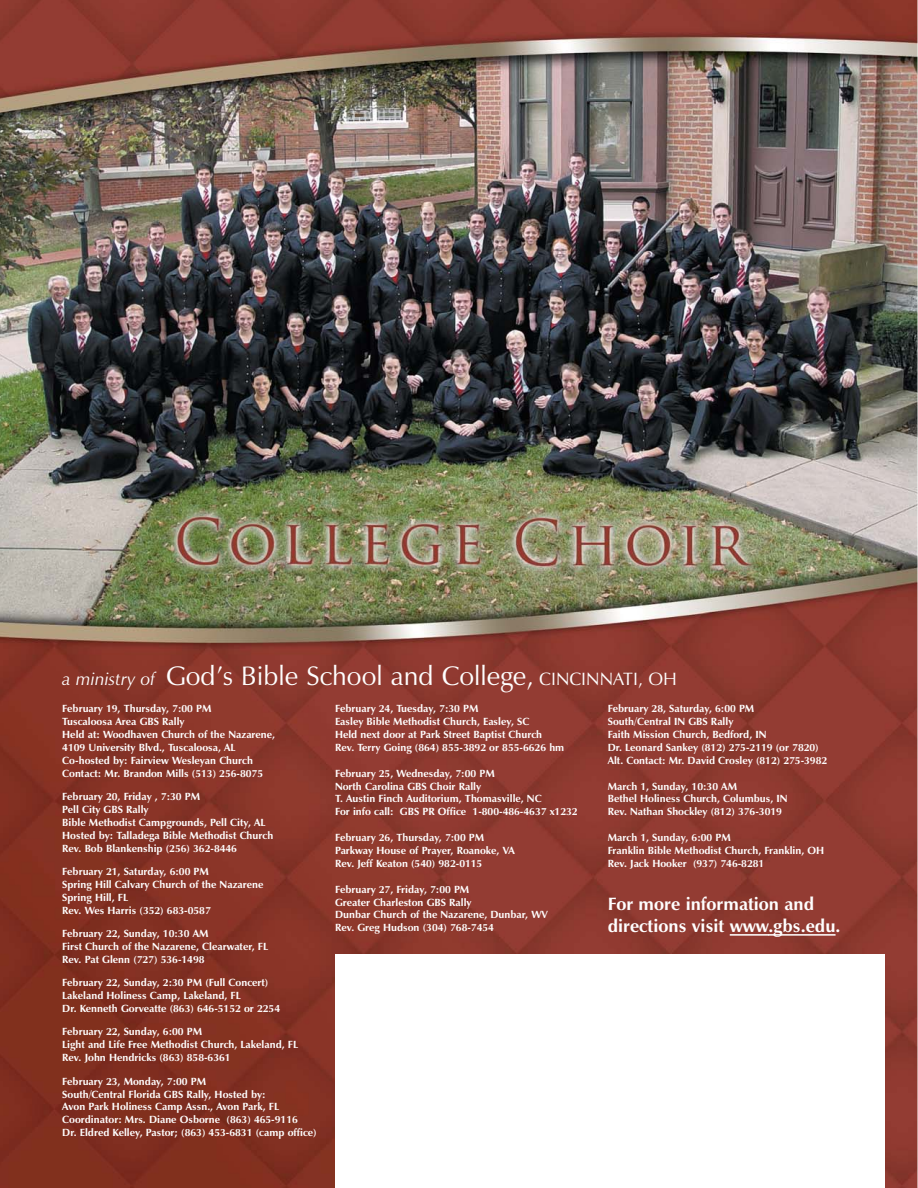
<style>
.page{position:relative;width:918px;height:1188px;background:#fff}
.page>*{position:absolute;margin:0;border:0;box-sizing:border-box;transform-origin:0 0}
.t1{font:27px "Zapf Humanist 601 BT Roman+WJEMKF";color:#fff}
.t2{font:18px/22px "Zapf Humanist 601 BT Bold+OZVVXN";color:#fff}
.t3{font:10.5px/12.9px "Zapf Humanist 601 BT Bold+OZVVXN";color:#fff}
.s1{font-family:"Zapf Humanist 601 BT Italic+AAMWCA";font-size:18px}
.s2{font-size:18px}
</style>
<div class="page">
<img style="left:0;top:0;width:918px;height:1188px">
<hr style="left:730px;top:934px;width:39px;height:2px;background:#fff">
<hr style="left:768px;top:934px;width:68px;height:2px;background:#fff">
<div style="left:335px;top:954px;width:549px;height:234px;background:#fff"></div>
<h1 class="t1" style="left:62px;top:665px;width:616px"><span class="s1">a ministry of</span> God’s Bible School and College, <span class="s2">CINCINNATI, OH</span></h1>
<p class="t3" style="left:62px;top:703px;width:214px">February 19, Thursday, 7:00 PM<br>Tuscaloosa Area GBS Rally<br>Held at: Woodhaven Church of the Nazarene, 4109 University Blvd., Tuscaloosa, AL Co-hosted by: Fairview Wesleyan Church Contact: Mr. Brandon Mills (513) 256-8075</p>
<p class="t3" style="left:62px;top:791px;width:213px">February 20, Friday , 7:30 PM<br>Pell City GBS Rally<br>Bible Methodist Campgrounds, Pell City, AL Hosted by: Talladega Bible Methodist Church Rev. Bob Blankenship (256) 362-8446</p>
<p class="t3" style="left:62px;top:866px;width:203px">February 21, Saturday, 6:00 PM<br>Spring Hill Calvary Church of the Nazarene<br>Spring Hill, FL<br>Rev. Wes Harris (352) 683-0587</p>
<p class="t3" style="left:62px;top:928px;width:207px">February 22, Sunday, 10:30 AM<br>First Church of the Nazarene, Clearwater, FL<br>Rev. Pat Glenn (727) 536-1498</p>
<p class="t3" style="left:62px;top:977px;width:219px">February 22, Sunday, 2:30 PM (Full Concert)<br>Lakeland Holiness Camp, Lakeland, FL<br>Dr. Kenneth Gorveatte (863) 646-5152 or 2254</p>
<p class="t3" style="left:62px;top:1027px;width:237px">February 22, Sunday, 6:00 PM<br>Light and Life Free Methodist Church, Lakeland, FL<br>Rev. John Hendricks (863) 858-6361</p>
<p class="t3" style="left:62px;top:1076px;width:256px">February 23, Monday, 7:00 PM<br>South/Central Florida GBS Rally, Hosted by:<br>Avon Park Holiness Camp Assn., Avon Park, FL Coordinator: Mrs. Diane Osborne (863) 465-9116<br>Dr. Eldred Kelley, Pastor; (863) 453-6831 (camp office)</p>
<p class="t3" style="left:335px;top:703px;width:231px">February 24, Tuesday, 7:30 PM<br>Easley Bible Methodist Church, Easley, SC<br>Held next door at Park Street Baptist Church<br>Rev. Terry Going (864) 855-3892 or 855-6626 hm</p>
<p class="t3" style="left:335px;top:768px;width:244px">February 25, Wednesday, 7:00 PM<br>North Carolina GBS Choir Rally<br>T. Austin Finch Auditorium, Thomasville, NC<br>For info call: GBS PR Office 1-800-486-4637 x1232</p>
<p class="t3" style="left:335px;top:832px;width:181px">February 26, Thursday, 7:00 PM<br>Parkway House of Prayer, Roanoke, VA<br>Rev. Jeff Keaton (540) 982-0115</p>
<p class="t3" style="left:335px;top:884px;width:214px">February 27, Friday, 7:00 PM<br>Greater Charleston GBS Rally<br>Dunbar Church of the Nazarene, Dunbar, WV<br>Rev. Greg Hudson (304) 768-7454</p>
<p class="t3" style="left:608px;top:703px;width:221px">February 28, Saturday, 6:00 PM<br>South/Central IN GBS Rally<br>Faith Mission Church, Bedford, IN<br>Dr. Leonard Sankey (812) 275-2119 (or 7820)<br>Alt. Contact: Mr. David Crosley (812) 275-3982</p>
<p class="t3" style="left:608px;top:781px;width:181px">March 1, Sunday, 10:30 AM<br>Bethel Holiness Church, Columbus, IN<br>Rev. Nathan Shockley (812) 376-3019</p>
<p class="t3" style="left:608px;top:832px;width:218px">March 1, Sunday, 6:00 PM<br>Franklin Bible Methodist Church, Franklin, OH<br>Rev. Jack Hooker (937) 746-8281</p>
<h2 class="t2" style="left:608px;top:895px;width:234px">For more information and directions visit www.gbs.edu.</h2>
</div>
